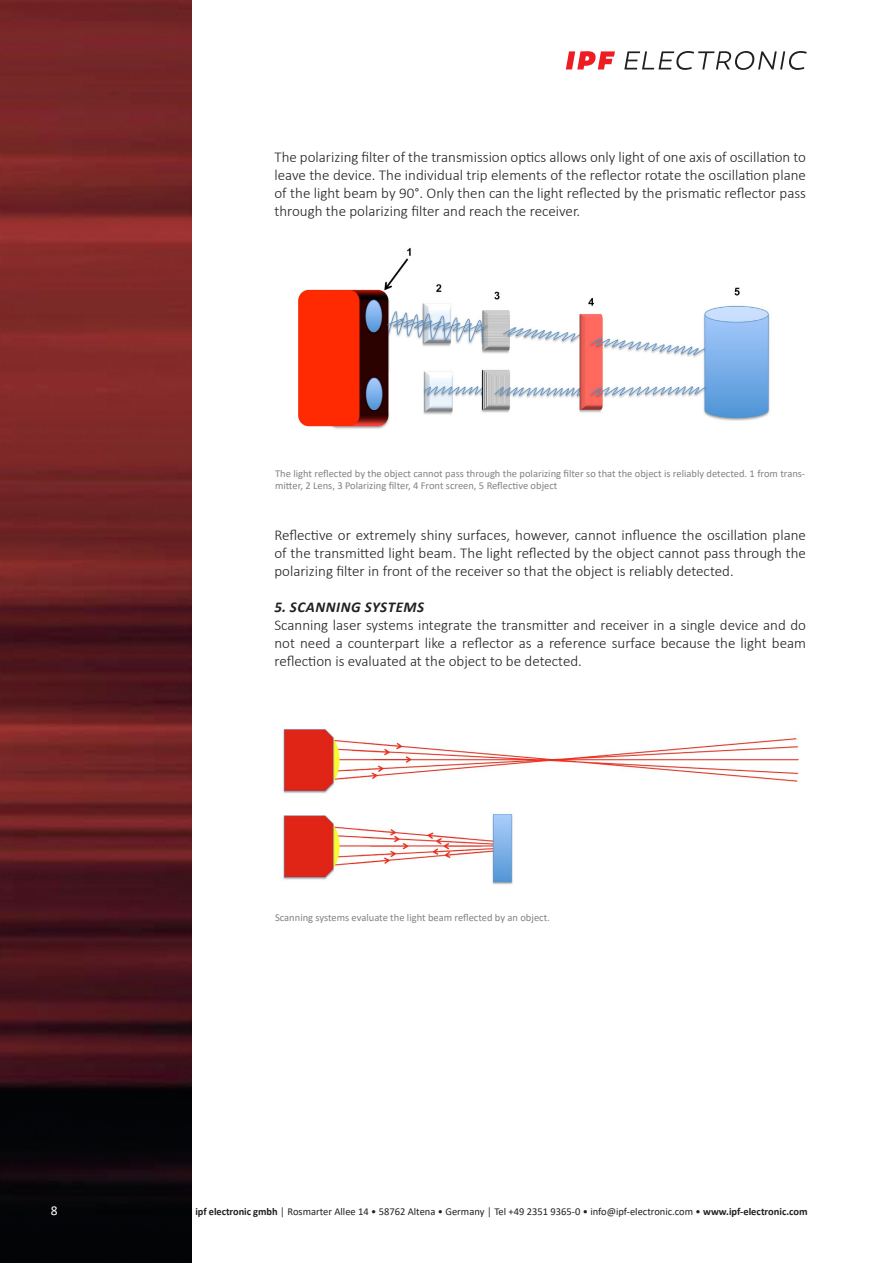
<style>
.page{position:relative;width:893px;height:1263px;background:#fff}
.page>*{position:absolute;margin:0;border:0;box-sizing:border-box;transform-origin:0 0}
.t1{font:300 15px/18px "Calibri";color:#231f20;text-align:justify}
.t2{font:italic 700 15px "Calibri";letter-spacing:.04em;color:#231f20}
.t3{font:13.5px "Calibri";color:#fff}
.t4{font:10.5px/12px "Calibri";color:#808285}
.t5{font:10.5px "Calibri";color:#231f20}
.s1{font-weight:700}
</style>
<div class="page">
<img style="left:0;top:0;width:191px;height:1263px">
<svg style="left:624px;top:51px;width:183px;height:19px"></svg>
<svg style="left:566px;top:51px;width:49px;height:18px"></svg>
<img style="left:298px;top:247px;width:472px;height:182px">
<img style="left:282px;top:728px;width:517px;height:157px">
<p class="t1" style="left:274px;top:148px;width:533px">The polarizing filter of the transmission optics allows only light of one axis of oscillation to leave the device. The individual trip elements of the reflector rotate the oscillation plane of the light beam by 90°. Only then can the light reflected by the prismatic reflector pass through the polarizing filter and reach the receiver.</p>
<p class="t4" style="left:275px;top:467px;width:532px">The light reflected by the object cannot pass through the polarizing filter so that the object is reliably detected. 1 from trans&shy;mitter, 2 Lens, 3 Polarizing filter, 4 Front screen, 5 Reflective object</p>
<p class="t1" style="left:274px;top:526px;width:533px">Reflective or extremely shiny surfaces, however, cannot influence the oscillation plane of the transmitted light beam. The light reflected by the object cannot pass through the polarizing filter in front of the receiver so that the object is reliably detected.</p>
<p class="t2" style="left:274px;top:596px;width:151px">5. SCANNING SYSTEMS</p>
<p class="t1" style="left:274px;top:616px;width:533px">Scanning laser systems integrate the transmitter and receiver in a single device and do not need a counterpart like a reflector as a reference surface because the light beam reflection is evaluated at the object to be detected.</p>
<p class="t4" style="left:275px;top:911px;width:276px">Scanning systems evaluate the light beam reflected by an object.</p>
<p class="t3" style="left:51px;top:1201px;width:8px">8</p>
<p class="t5" style="left:195px;top:1204px;width:614px"><span class="s1">ipf electronic gmbh</span> │ Rosmarter Allee 14 • 58762 Altena • Germany │ Tel +49 2351 9365-0 • info@ipf-electronic.com • <span class="s1">www.ipf-electronic.com</span></p>
</div>
